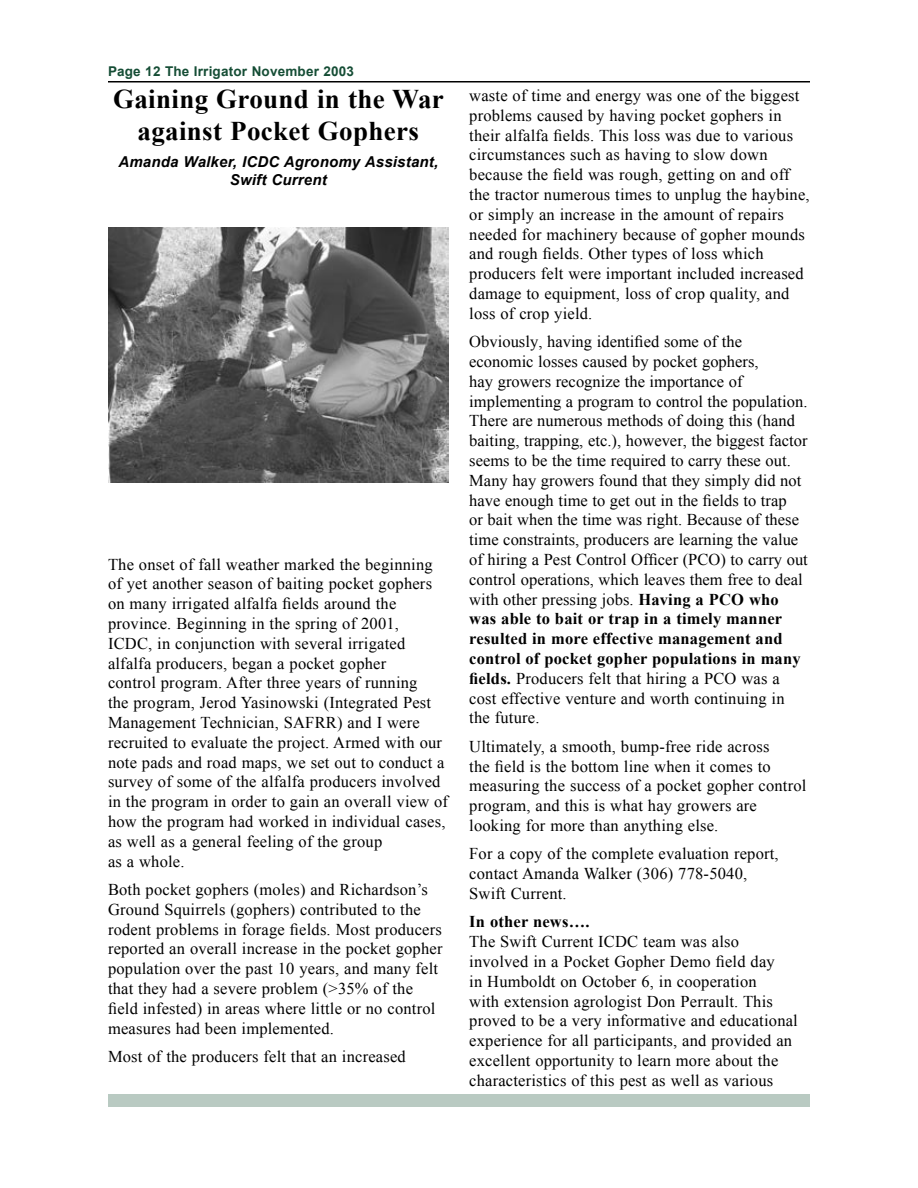
<style>
.page{position:relative;width:918px;height:1188px;background:#fff}
.page>*{position:absolute;margin:0;border:0;box-sizing:border-box;transform-origin:0 0}
.t1{font:700 27px/32.4px "Times New Roman";letter-spacing:.01em;color:#000;text-align:center}
.t2{font:16.5px/19.8px "Times New Roman";letter-spacing:.01em;color:#000}
.t3{font:700 16.5px "Times New Roman";letter-spacing:.01em;color:#000}
.t4{font:italic 700 15px/18px "Arial";letter-spacing:.015em;color:#000;text-align:center}
.t5{font:700 13.5px "Arial";letter-spacing:.015em;color:#154d35}
.s1{font-weight:700}
</style>
<div class="page">
<div style="left:108px;top:1094px;width:702px;height:13px;background:#b9cac2"></div>
<hr style="left:108px;top:81px;width:702px;height:1px;background:#000">
<img style="left:109px;top:228px;width:340px;height:255px">
<p class="t5" style="left:108px;top:63px;width:248px">Page 12 The Irrigator November 2003</p>
<h1 class="t1" style="left:113px;top:82px;width:332px">Gaining Ground in the War against Pocket Gophers</h1>
<p class="t4" style="left:118px;top:153px;width:321px">Amanda Walker, ICDC Agronomy Assistant,<br>Swift Current</p>
<p class="t2" style="left:108px;top:554px;width:342px">The onset of fall weather marked the beginning of yet another season of baiting pocket gophers on many irrigated alfalfa fields around the province. Beginning in the spring of 2001,<br>ICDC, in conjunction with several irrigated alfalfa producers, began a pocket gopher<br>control program. After three years of running<br>the program, Jerod Yasinowski (Integrated Pest Management Technician, SAFRR) and I were recruited to evaluate the project. Armed with our note pads and road maps, we set out to conduct a survey of some of the alfalfa producers involved in the program in order to gain an overall view of how the program had worked in individual cases, as well as a general feeling of the group<br>as a whole.</p>
<p class="t2" style="left:108px;top:879px;width:336px">Both pocket gophers (moles) and Richardson’s Ground Squirrels (gophers) contributed to the rodent problems in forage fields. Most producers reported an overall increase in the pocket gopher population over the past 10 years, and many felt that they had a severe problem (&gt;35% of the field infested) in areas where little or no control measures had been implemented.</p>
<p class="t2" style="left:108px;top:1046px;width:299px">Most of the producers felt that an increased</p>
<p class="t2" style="left:469px;top:85px;width:342px">waste of time and energy was one of the biggest problems caused by having pocket gophers in their alfalfa fields. This loss was due to various circumstances such as having to slow down because the field was rough, getting on and off the tractor numerous times to unplug the haybine, or simply an increase in the amount of repairs needed for machinery because of gopher mounds and rough fields. Other types of loss which producers felt were important included increased damage to equipment, loss of crop quality, and loss of crop yield.</p>
<p class="t2" style="left:469px;top:331px;width:340px">Obviously, having identified some of the economic losses caused by pocket gophers,<br>hay growers recognize the importance of implementing a program to control the population.<br>There are numerous methods of doing this (hand baiting, trapping, etc.), however, the biggest factor seems to be the time required to carry these out.<br>Many hay growers found that they simply did not have enough time to get out in the fields to trap<br>or bait when the time was right. Because of these time constraints, producers are learning the value of hiring a Pest Control Officer (PCO) to carry out control operations, which leaves them free to deal with other pressing jobs. <span class="s1">Having a PCO who was able to bait or trap in a timely manner resulted in more effective management and control of pocket gopher populations in many fields.</span> Producers felt that hiring a PCO was a cost effective venture and worth continuing in the future.</p>
<p class="t2" style="left:469px;top:736px;width:339px">Ultimately, a smooth, bump-free ride across<br>the field is the bottom line when it comes to measuring the success of a pocket gopher control program, and this is what hay growers are looking for more than anything else.</p>
<p class="t2" style="left:469px;top:844px;width:311px">For a copy of the complete evaluation report, contact Amanda Walker (306) 778-5040,<br>Swift Current.</p>
<p class="t3" style="left:469px;top:910px;width:122px">In other news….</p>
<p class="t2" style="left:469px;top:932px;width:330px">The Swift Current ICDC team was also involved in a Pocket Gopher Demo field day<br>in Humboldt on October 6, in cooperation<br>with extension agrologist Don Perrault. This proved to be a very informative and educational experience for all participants, and provided an excellent opportunity to learn more about the characteristics of this pest as well as various</p>
</div>
